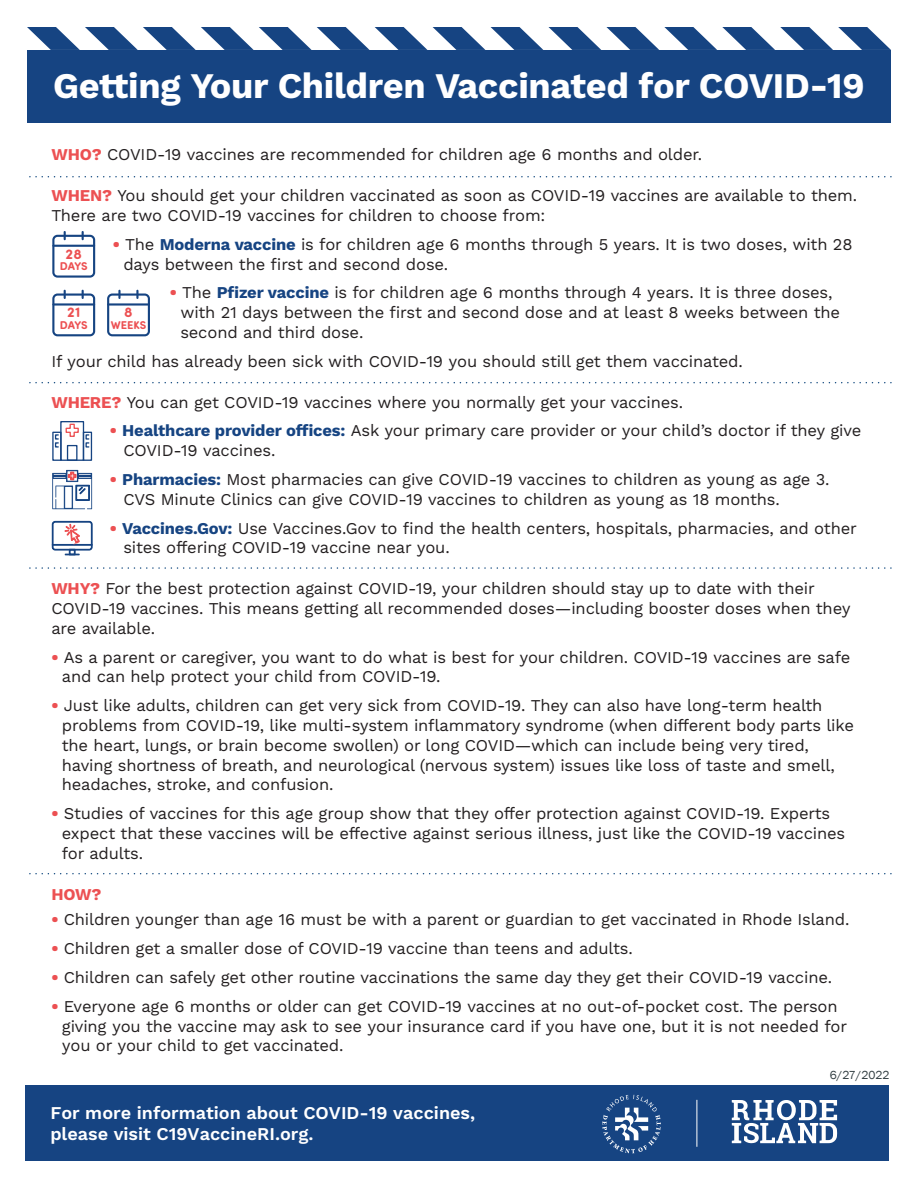
<style>
.page{position:relative;width:918px;height:1188px;background:#fff}
.page>*{position:absolute;margin:0;border:0;box-sizing:border-box;transform-origin:0 0}
.t1{font:700 36px "Work Sans";letter-spacing:-.01em;color:#fff}
.t2{font:600 18px/21.6px "Work Sans";color:#fff}
.t3{font:16.5px/19.8px "Work Sans";letter-spacing:-.01em;color:#231f20}
.t4{font:700 16.5px "Work Sans";color:#ec5052}
.t5{font:700 14.25px "Sofia Pro Soft";color:#ec5052}
.t6{font:12px "Franklin Gothic";color:#2f3b3f}
.t7{font:700 11.4px "Sofia Pro Soft";letter-spacing:-.01em;color:#ec5052}
.s1{font-weight:700;color:#ec5052}
.s2{font-weight:800;color:#ec5052}
.s3{font-weight:700;color:#164482}
</style>
<div class="page">
<svg style="left:27px;top:27px;width:342px;height:23px"></svg>
<svg style="left:375px;top:27px;width:52px;height:23px"></svg>
<svg style="left:433px;top:27px;width:52px;height:23px"></svg>
<svg style="left:491px;top:27px;width:52px;height:23px"></svg>
<svg style="left:549px;top:27px;width:342px;height:23px"></svg>
<div style="left:27px;top:50px;width:864px;height:72px;background:#164482"></div>
<div style="left:52px;top:235px;width:43px;height:43px;border:2px solid #164482;border-radius:4px"></div>
<svg style="left:64px;top:232px;width:2px;height:7px"></svg>
<svg style="left:82px;top:232px;width:2px;height:7px"></svg>
<hr style="left:53px;top:245px;width:41px;height:2px;background:#164482">
<div style="left:52px;top:293px;width:43px;height:43px;border:2px solid #164482;border-radius:4px"></div>
<svg style="left:64px;top:291px;width:2px;height:7px"></svg>
<svg style="left:82px;top:291px;width:2px;height:7px"></svg>
<hr style="left:53px;top:303px;width:41px;height:3px;background:#164482">
<div style="left:107px;top:293px;width:43px;height:43px;border:2px solid #164482;border-radius:4px"></div>
<svg style="left:118px;top:291px;width:3px;height:7px"></svg>
<svg style="left:136px;top:291px;width:3px;height:7px"></svg>
<hr style="left:108px;top:303px;width:41px;height:3px;background:#164482">
<svg style="left:52px;top:520px;width:41px;height:35px"></svg>
<div style="left:60px;top:421px;width:24px;height:40px;border:1px solid #164482"></div>
<svg style="left:52px;top:423px;width:41px;height:38px"></svg>
<svg style="left:52px;top:470px;width:40px;height:39px"></svg>
<div style="left:26px;top:1085px;width:864px;height:76px;background:#164482"></div>
<svg style="left:602px;top:1095px;width:59px;height:58px"></svg>
<svg style="left:732px;top:1100px;width:105px;height:44px"></svg>
<svg style="left:29px;top:176px;width:862px;height:1px"></svg>
<svg style="left:29px;top:873px;width:862px;height:1px"></svg>
<svg style="left:29px;top:567px;width:862px;height:2px"></svg>
<svg style="left:29px;top:382px;width:862px;height:1px"></svg>
<hr style="left:697px;top:1100px;width:1px;height:47px;background:#fff">
<p class="t1" style="left:53px;top:65px;width:813px">Ge˜ing Your Children Vaccinated for COVID-19</p>
<p class="t3" style="left:51px;top:146px;width:652px"><span class="s1">WHO?</span> COVID-19 vaccines are recommended for children age 6 months and older.</p>
<p class="t3" style="left:51px;top:186px;width:807px"><span class="s1">WHEN?</span> You should get your children vaccinated as soon as COVID-19 vaccines are available to them.<br>There are two COVID-19 vaccines for children to choose from:</p>
<p class="t3" style="left:123px;top:235px;width:731px;text-indent:-10px"><span class="s2">•</span> The <span class="s3">Moderna vaccine</span> is for children age 6 months through 5 years. It is two doses, with 28 days between the frst and second dose.</p>
<p class="t5" style="left:66px;top:243px;width:18px">28</p>
<p class="t7" style="left:60px;top:258px;width:29px">DAYS</p>
<p class="t5" style="left:67px;top:302px;width:14px">21</p>
<p class="t7" style="left:60px;top:317px;width:29px">DAYS</p>
<p class="t3" style="left:180px;top:284px;width:661px;text-indent:-10px"><span class="s2">•</span> The <span class="s3">Pfzer vaccine</span> is for children age 6 months through 4 years. It is three doses, with 21 days between the frst and second dose and at least 8 weeks between the second and third dose.</p>
<p class="t3" style="left:51px;top:352px;width:693px">If your child has already been sick with COVID-19 you should still get them vaccinated.</p>
<p class="t3" style="left:51px;top:393px;width:633px"><span class="s1">WHERE?</span> You can get COVID-19 vaccines where you normally get your vaccines.</p>
<p class="t3" style="left:123px;top:422px;width:740px;text-indent:-13px"><span class="s2">•</span> <span class="s3">Healthcare provider offces:</span> Ask your primary care provider or your child’s doctor if they give<br>COVID-19 vaccines.</p>
<p class="t3" style="left:123px;top:470px;width:708px;text-indent:-13px"><span class="s2">•</span> <span class="s3">Pharmacies:</span> Most pharmacies can give COVID-19 vaccines to children as young as age 3.<br>CVS Minute Clinics can give COVID-19 vaccines to children as young as 18 months.</p>
<p class="t3" style="left:123px;top:519px;width:735px;text-indent:-13px"><span class="s2">•</span> <span class="s3">Vaccines.Gov:</span> Use Vaccines.Gov to fnd the health centers, hospitals, pharmacies, and other sites offering COVID-19 vaccine near you.</p>
<p class="t3" style="left:51px;top:579px;width:801px"><span class="s1">WHY?</span> For the best protection against COVID-19, your children should stay up to date with their<br>COVID-19 vaccines. This means getting all recommended doses—including booster doses when they are available.</p>
<p class="t3" style="left:62px;top:648px;width:790px;text-indent:-10px"><span class="s2">•</span> As a parent or caregiver, you want to do what is best for your children. COVID-19 vaccines are safe and can help protect your child from COVID-19.</p>
<p class="t3" style="left:62px;top:696px;width:794px;text-indent:-10px"><span class="s2">•</span> Just like adults, children can get very sick from COVID-19. They can also have long-term health problems from COVID-19, like multi-system infammatory syndrome (when different body parts like the heart, lungs, or brain become swollen) or long COVID—which can include being very tired, having shortness of breath, and neurological (nervous system) issues like loss of taste and smell, headaches, stroke, and confusion.</p>
<p class="t3" style="left:62px;top:804px;width:785px;text-indent:-10px"><span class="s2">•</span> Studies of vaccines for this age group show that they offer protection against COVID-19. Experts expect that these vaccines will be effective against serious illness, just like the COVID-19 vaccines for adults.</p>
<h4 class="t4" style="left:51px;top:884px;width:52px">HOW?</h4>
<p class="t3" style="left:51px;top:911px;width:800px"><span class="s2">•</span> Children younger than age 16 must be with a parent or guardian to get vaccinated in Rhode Island.</p>
<p class="t3" style="left:51px;top:939px;width:583px"><span class="s2">•</span> Children get a smaller dose of COVID-19 vaccine than teens and adults.</p>
<p class="t3" style="left:51px;top:968px;width:782px"><span class="s2">•</span> Children can safely get other routine vaccinations the same day they get their COVID-19 vaccine.</p>
<p class="t3" style="left:62px;top:997px;width:787px;text-indent:-10px"><span class="s2">•</span> Everyone age 6 months or older can get COVID-19 vaccines at no out-of-pocket cost. The person giving you the vaccine may ask to see your insurance card if you have one, but it is not needed for you or your child to get vaccinated.</p>
<p class="t6" style="left:830px;top:1067px;width:61px">6/27/2022</p>
<p class="t2" style="left:50px;top:1103px;width:426px">For more information about COVID-19 vaccines, please visit C19VaccineRI.org.</p>
<p class="t5" style="left:124px;top:302px;width:10px">8</p>
<p class="t7" style="left:111px;top:317px;width:37px">WEEKS</p>
</div>
